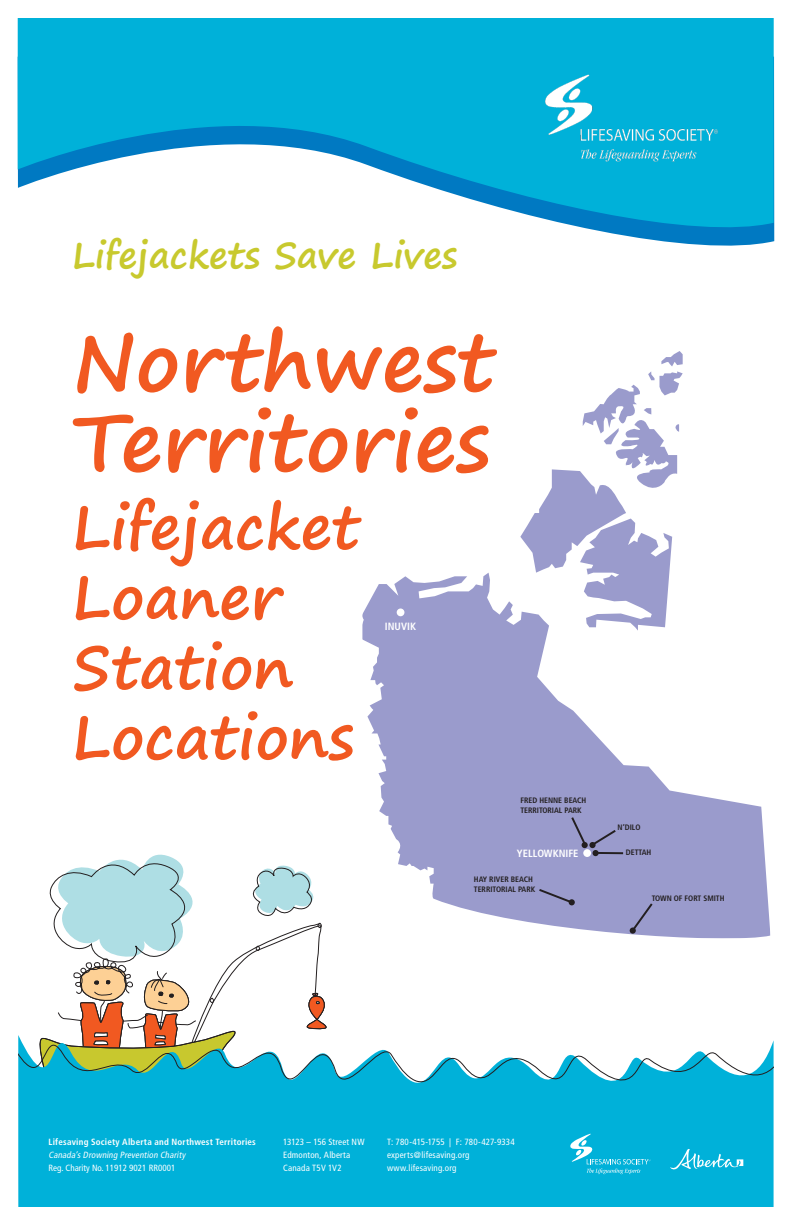
<style>
.page{position:relative;width:792px;height:1224px;background:#fff}
.page>*{position:absolute;margin:0;border:0;box-sizing:border-box;transform-origin:0 0}
.t1{font:700 80px "Segoe Print";color:#f15921}
.t2{font:700 60px "Segoe Print";color:#f15921}
.t3{font:700 36px "Segoe Print";color:#c8c92e}
.t4{font:700 condensed 10.5px "Frutiger";color:#fff}
.t5{font:condensed 9px "Frutiger";letter-spacing:.015em;color:#fff}
.t6{font:700 condensed 9px "Frutiger";letter-spacing:.025em;color:#fff}
.t7{font:italic condensed 9px "Frutiger";color:#fff}
.t8{font:700 condensed 7.9px/9.5px "Frutiger";color:#231f20}
</style>
<div class="page">
<svg style="left:49px;top:854px;width:276px;height:158px"></svg>
<div style="left:18px;top:1012px;width:756px;height:195px;background:#00b1d9"></div>
<svg style="left:18px;top:1016px;width:756px;height:108px"></svg>
<svg style="left:670px;top:1149px;width:73px;height:22px;background:#2ebfdf"></svg>
<svg style="left:569px;top:1134px;width:81px;height:40px;background:#20badd"></svg>
<svg style="left:18px;top:18px;width:756px;height:223px;fill:#00b1d9"></svg>
<img style="left:540px;top:71px;width:182px;height:92px">
<svg style="left:362px;top:573px;width:408px;height:365px;fill:#9a9bcc"></svg>
<svg style="left:520px;top:351px;width:163px;height:280px"></svg>
<div style="left:537px;top:795px;width:202px;height:139px;background:#9a9bcc"></div>
<div style="left:583px;top:849px;width:8px;height:8px;background:#fff;border-radius:50%"></div>
<div style="left:397px;top:609px;width:7px;height:7px;background:#fff;border-radius:50%"></div>
<p class="t3" style="left:72px;top:222px;width:387px">Lifejackets Save Lives</p>
<p class="t1" style="left:72px;top:289px;width:424px">Northwest</p>
<p class="t1" style="left:72px;top:369px;width:419px">Territories</p>
<p class="t2" style="left:72px;top:472px;width:289px">Lifejacket</p>
<p class="t2" style="left:72px;top:542px;width:210px">Loaner</p>
<p class="t2" style="left:72px;top:612px;width:223px">Station</p>
<p class="t2" style="left:72px;top:682px;width:283px">Locations</p>
<p class="t4" style="left:385px;top:620px;width:33px">INUVIK</p>
<p class="t8" style="left:520px;top:796px;width:68px">FRED HENNE BEACH<br>TERRITORIAL PARK</p>
<p class="t4" style="left:517px;top:847px;width:63px">YELLOWKNIFE</p>
<p class="t8" style="left:474px;top:875px;width:63px">HAY RIVER BEACH<br>TERRITORIAL PARK</p>
<p class="t8" style="left:618px;top:823px;width:24px">N’DILO</p>
<p class="t8" style="left:626px;top:848px;width:27px">DETTAH</p>
<p class="t8" style="left:652px;top:893px;width:74px">TOWN OF FORT SMITH</p>
<p class="t6" style="left:49px;top:1137px;width:209px">Lifesaving Society Alberta and Northwest Territories</p>
<p class="t7" style="left:49px;top:1150px;width:138px">Canada’s Drowning Prevention Charity</p>
<p class="t5" style="left:49px;top:1162px;width:128px">Reg. Charity No. 11912 9021 RR0001</p>
<p class="t5" style="left:283px;top:1137px;width:83px">13123 – 156 Street NW</p>
<p class="t5" style="left:283px;top:1150px;width:69px">Edmonton, Alberta</p>
<p class="t5" style="left:283px;top:1163px;width:60px">Canada T5V 1V2</p>
<p class="t5" style="left:387px;top:1137px;width:129px">T: 780-415-1755 | F: 780-427-9334</p>
<p class="t5" style="left:387px;top:1150px;width:84px">experts@lifesaving.org</p>
<p class="t5" style="left:387px;top:1163px;width:71px">www.lifesaving.org</p>
</div>
